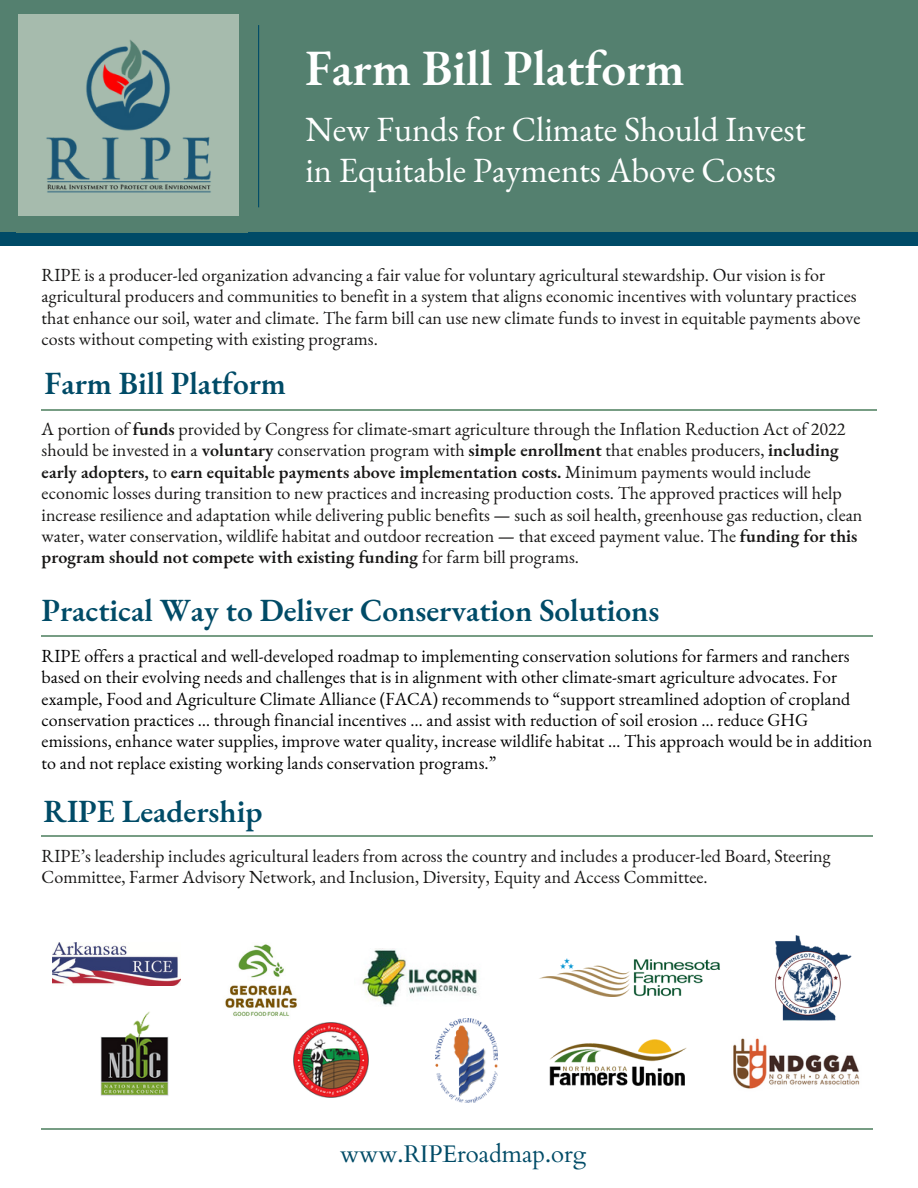
<style>
.page{position:relative;width:918px;height:1188px;background:#fff}
.page>*{position:absolute;margin:0;border:0;box-sizing:border-box;transform-origin:0 0}
.t1{font:600 49.5px "EB Garamond";color:#fff}
.t2{font:34.5px/40.5px "EB Garamond";color:#fff}
.t3{font:600 31.5px "EB Garamond";color:#004b67}
.t4{font:24px "Cardo";color:#004b67}
.t5{font:18px/21.3px "EB Garamond";color:#171615}
.t6{font:18px/21.3px "EB Garamond";color:#000}
.s1{font-weight:600}
</style>
<div class="page">
<hr style="left:42px;top:409px;width:835px;height:1px;background:#779d84">
<hr style="left:42px;top:836px;width:831px;height:1px;background:#779d84">
<div style="left:0;top:0;width:918px;height:232px;background:#54806f"></div>
<div style="left:0;top:232px;width:918px;height:13px;background:#004b67"></div>
<div style="left:18px;top:14px;width:220px;height:202px;background:#a6bbad"></div>
<img style="left:46px;top:40px;width:165px;height:153px">
<hr style="left:258px;top:25px;width:1px;height:182px;background:#004b67">
<img style="left:53px;top:942px;width:127px;height:44px">
<img style="left:225px;top:944px;width:72px;height:73px">
<img style="left:539px;top:958px;width:181px;height:39px">
<img style="left:775px;top:935px;width:77px;height:86px">
<img style="left:100px;top:1011px;width:69px;height:85px">
<img style="left:733px;top:1038px;width:127px;height:51px">
<img style="left:436px;top:1018px;width:62px;height:85px">
<img style="left:550px;top:1040px;width:137px;height:45px">
<img style="left:361px;top:949px;width:117px;height:57px">
<hr style="left:42px;top:636px;width:831px;height:1px;background:#779d84">
<hr style="left:41px;top:1128px;width:832px;height:2px;background:#779d84">
<img style="left:293px;top:1022px;width:75px;height:76px">
<h1 class="t1" style="left:305px;top:36px;width:381px">Farm Bill Platform</h1>
<h2 class="t2" style="left:305px;top:109px;width:502px">New Funds for Climate Should Invest in Equitable Payments Above Costs</h2>
<p class="t5" style="left:42px;top:264px;width:820px">RIPE is a producer-led organization advancing a fair value for voluntary agricultural stewardship. Our vision is for agricultural producers and communities to benefit in a system that aligns economic incentives with voluntary practices that enhance our soil, water and climate. The farm bill can use new climate funds to invest in equitable payments above costs without competing with existing programs.</p>
<h3 class="t3" style="left:45px;top:362px;width:243px">Farm Bill Platform</h3>
<p class="t5" style="left:42px;top:418px;width:822px">A portion of <span class="s1">funds</span> provided by Congress for climate-smart agriculture through the Inflation Reduction Act of 2022 should be invested in a <span class="s1">voluntary</span> conservation program with <span class="s1">simple enrollment</span> that enables producers, <span class="s1">including early adopters,</span> to <span class="s1">earn equitable payments above implementation costs.</span> Minimum payments would include economic losses during transition to new practices and increasing production costs. The approved practices will help increase resilience and adaptation while delivering public benefits — such as soil health, greenhouse gas reduction, clean water, water conservation, wildlife habitat and outdoor recreation — that exceed payment value. The <span class="s1">funding for this program should not compete with existing funding</span> for farm bill programs.</p>
<h3 class="t3" style="left:42px;top:589px;width:619px">Practical Way to Deliver Conservation Solutions</h3>
<p class="t6" style="left:42px;top:645px;width:832px">RIPE offers a practical and well-developed roadmap to implementing conservation solutions for farmers and ranchers based on their evolving needs and challenges that is in alignment with other climate-smart agriculture advocates. For example, Food and Agriculture Climate Alliance (FACA) recommends to “support streamlined adoption of cropland conservation practices … through financial incentives … and assist with reduction of soil erosion … reduce GHG emissions, enhance water supplies, improve water quality, increase wildlife habitat … This approach would be in addition to and not replace existing working lands conservation programs.”</p>
<h3 class="t3" style="left:44px;top:790px;width:220px">RIPE Leadership</h3>
<p class="t5" style="left:42px;top:845px;width:791px">RIPE’s leadership includes agricultural leaders from across the country and includes a producer-led Board, Steering<br>Committee, Farmer Advisory Network, and Inclusion, Diversity, Equity and Access Committee.</p>
<h3 class="t4" style="left:340px;top:1138px;width:248px">www.RIPEroadmap.org</h3>
</div>
